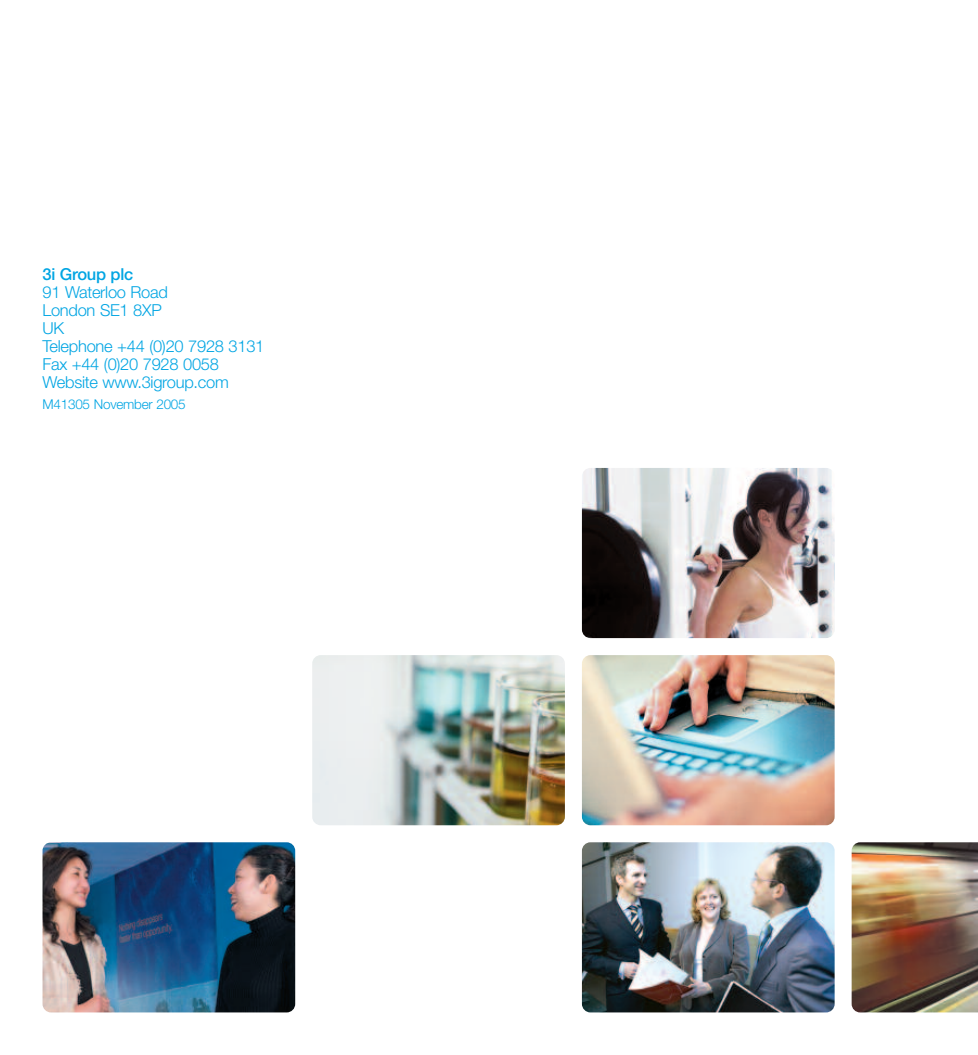
<style>
.page{position:relative;width:978px;height:1055px;background:#fff}
.page>*{position:absolute;margin:0;border:0;box-sizing:border-box;transform-origin:0 0}
.t1{font:300 16.5px/18px "Helvetica Neue";letter-spacing:-.015em;color:#00a5e3}
.t2{font:500 16.5px "Helvetica Neue";letter-spacing:-.015em;color:#00a5e3}
.t3{font:300 13.5px "Helvetica Neue";letter-spacing:-.015em;color:#00a5e3}
</style>
<div class="page">
<img style="left:582px;top:468px;width:253px;height:170px;border-radius:9px">
<img style="left:312px;top:655px;width:253px;height:170px;border-radius:9px">
<img style="left:582px;top:655px;width:253px;height:170px;border-radius:9px">
<img style="left:582px;top:842px;width:253px;height:170px;border-radius:9px">
<img style="left:852px;top:842px;width:126px;height:170px">
<img style="left:43px;top:842px;width:252px;height:170px;border-radius:9px">
<p class="t2" style="left:43px;top:268px;width:92px">3i Group plc</p>
<p class="t1" style="left:43px;top:282px;width:223px">91 Waterloo Road<br>London SE1 8XP<br>UK<br>Telephone +44 (0)20 7928 3131<br>Fax +44 (0)20 7928 0058<br>Website www.3igroup.com</p>
<p class="t3" style="left:43px;top:396px;width:145px">M41305 November 2005</p>
</div>
